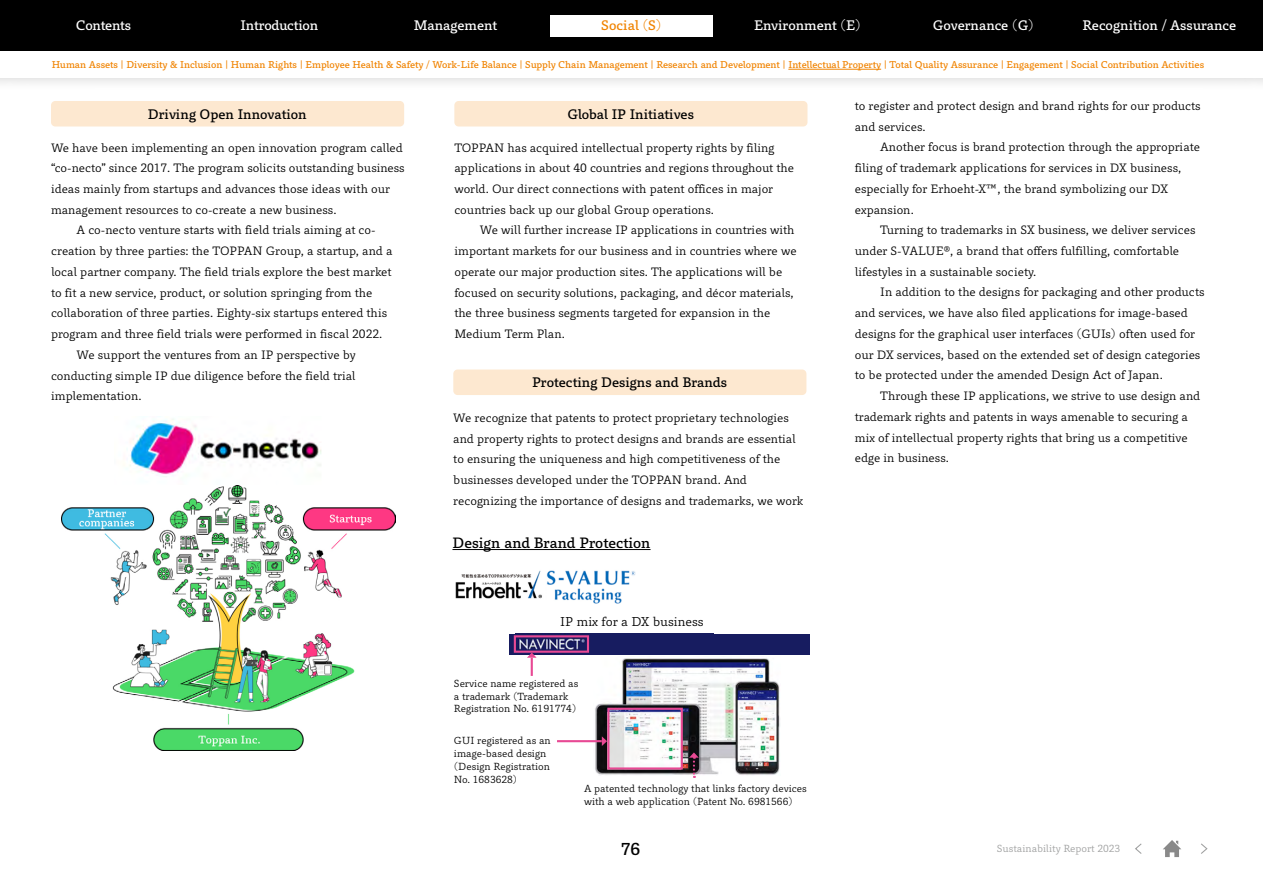
<style>
.page{position:relative;width:1263px;height:893px;background:#fff}
.page>*{position:absolute;margin:0;border:0;box-sizing:border-box;transform-origin:0 0}
.t1{font:15.9px "P Bunkyu Go Pr 6 N DB";color:#000}
.t2{font:13.8px "P Bunkyu Go Pr 6 N DB";color:#000}
.t3{font:12.75px "P Bunkyu Go Pr 6 N DB";letter-spacing:-.01em;color:#fff}
.t4{font:12.75px "P Bunkyu Go Pr 6 N DB";color:#000}
.t5{font:12.75px "P Bunkyu Go Pr 6 N DB";color:#f08300}
.t6{font:12px "Toppan Bunkyu Gothic Pr 6 N";color:#000}
.t7{font:11.25px/20.7px "Toppan Bunkyu Gothic Pr 6 N";color:#000}
.t8{font:9.6px/12.8px "Toppan Bunkyu Gothic Pr 6 N";color:#000}
.t9{font:9.6px "P Bunkyu Go Pr 6 N R";color:#9fa0a0}
.t10{font:9.15px "P Bunkyu Go Pr 6 N DB";color:#f08300}
</style>
<div class="page">
<svg style="left:1135px;top:843px;width:7px;height:11px"></svg>
<svg style="left:1201px;top:843px;width:7px;height:11px"></svg>
<svg style="left:1163px;top:840px;width:18px;height:17px"></svg>
<hr style="left:452px;top:549px;width:198px;height:1px;background:#000">
<img style="left:129px;top:419px;width:192px;height:67px">
<img style="left:62px;top:486px;width:334px;height:264px">
<div style="left:51px;top:101px;width:353px;height:25px;background:#fde8d0;border-radius:4px"></div>
<div style="left:454px;top:101px;width:353px;height:25px;background:#fde8d0;border-radius:4px"></div>
<div style="left:453px;top:369px;width:353px;height:26px;background:#fde8d0;border-radius:4px"></div>
<img style="left:593px;top:658px;width:187px;height:117px">
<div style="left:509px;top:634px;width:300px;height:20px;background:#171c60"></div>
<img style="left:518px;top:636px;width:72px;height:18px">
<div style="left:514px;top:635px;width:75px;height:18px;border:2px solid #e84994"></div>
<div style="left:607px;top:708px;width:76px;height:62px;border:2px solid #e84994"></div>
<svg style="left:527px;top:652px;width:10px;height:24px"></svg>
<svg style="left:689px;top:752px;width:10px;height:26px"></svg>
<hr style="left:557px;top:740px;width:45px;height:2px;background:#e84994">
<svg style="left:602px;top:736px;width:5px;height:10px"></svg>
<img style="left:455px;top:570px;width:181px;height:34px">
<div style="left:0;top:37px;width:1263px;height:55px;background:#000;opacity:.2"></div>
<div style="left:0;top:51px;width:1263px;height:27px;background:#fff"></div>
<div style="left:0;top:0;width:1263px;height:51px;background:#000"></div>
<div style="left:550px;top:15px;width:163px;height:21px;background:#fff"></div>
<hr style="left:788px;top:69px;width:93px;height:1px;background:#f08300">
<p class="t3" style="left:76px;top:19px;width:57px">Contents</p>
<p class="t3" style="left:241px;top:19px;width:79px">Introduction</p>
<p class="t3" style="left:414px;top:19px;width:85px">Management</p>
<p class="t5" style="left:601px;top:19px;width:62px">Social (S)</p>
<p class="t3" style="left:754px;top:19px;width:108px">Environment (E)</p>
<p class="t3" style="left:933px;top:19px;width:102px">Governance (G)</p>
<p class="t3" style="left:1082px;top:19px;width:155px">Recognition / Assurance</p>
<p class="t10" style="left:52px;top:59px;width:1154px">Human Assets | Diversity &amp; Inclusion | Human Rights | Employee Health &amp; Safety / Work-Life Balance | Supply Chain Management | Research and Development | Intellectual Property | Total Quality Assurance | Engagement | Social Contribution Activities</p>
<p class="t4" style="left:148px;top:107px;width:160px">Driving Open Innovation</p>
<p class="t7" style="left:51px;top:137px;width:353px">We have been implementing an open innovation program called</p>
<p class="t7" style="left:51px;top:158px;width:355px">“co-necto” since 2017. The program solicits outstanding business</p>
<p class="t7" style="left:51px;top:179px;width:341px">ideas mainly from startups and advances those ideas with our</p>
<p class="t7" style="left:51px;top:199px;width:287px">management resources to co-create a new business.</p>
<p class="t7" style="left:77px;top:220px;width:301px">A co-necto venture starts with field trials aiming at co-</p>
<p class="t7" style="left:51px;top:241px;width:343px">creation by three parties: the TOPPAN Group, a startup, and a</p>
<p class="t7" style="left:51px;top:262px;width:342px">local partner company. The field trials explore the best market</p>
<p class="t7" style="left:51px;top:282px;width:323px">to fit a new service, product, or solution springing from the</p>
<p class="t7" style="left:51px;top:303px;width:338px">collaboration of three parties. Eighty-six startups entered this</p>
<p class="t7" style="left:51px;top:324px;width:333px">program and three field trials were performed in fiscal 2022.</p>
<p class="t7" style="left:77px;top:345px;width:281px">We support the ventures from an IP perspective by</p>
<p class="t7" style="left:51px;top:365px;width:306px">conducting simple IP due diligence before the field trial</p>
<p class="t7" style="left:51px;top:386px;width:92px">implementation.</p>
<p class="t4" style="left:567px;top:107px;width:128px">Global IP Initiatives</p>
<p class="t7" style="left:454px;top:137px;width:341px">TOPPAN has acquired intellectual property rights by filing applications in about 40 countries and regions throughout the world. Our direct connections with patent offices in major countries back up our global Group operations.</p>
<p class="t7" style="left:454px;top:220px;width:344px;text-indent:26px">We will further increase IP applications in countries with important markets for our business and in countries where we operate our major production sites. The applications will be focused on security solutions, packaging, and décor materials, the three business segments targeted for expansion in the Medium Term Plan.</p>
<p class="t4" style="left:532px;top:375px;width:196px">Protecting Designs and Brands</p>
<p class="t7" style="left:453px;top:408px;width:352px">We recognize that patents to protect proprietary technologies and property rights to protect designs and brands are essential to ensuring the uniqueness and high competitiveness of the businesses developed under the TOPPAN brand. And recognizing the importance of designs and trademarks, we work</p>
<p class="t2" style="left:452px;top:535px;width:200px">Design and Brand Protection</p>
<p class="t6" style="left:560px;top:615px;width:145px">IP mix for a DX business</p>
<p class="t8" style="left:454px;top:677px;width:126px">Service name registered as a trademark (Trademark<br>Registration No. 6191774)</p>
<p class="t8" style="left:454px;top:735px;width:98px">GUI registered as an image-based design (Design Registration<br>No. 1683628)</p>
<p class="t8" style="left:584px;top:782px;width:224px">A patented technology that links factory devices with a web application (Patent No. 6981566)</p>
<p class="t7" style="left:855px;top:96px;width:347px">to register and protect design and brand rights for our products and services.</p>
<p class="t7" style="left:855px;top:137px;width:347px;text-indent:26px">Another focus is brand protection through the appropriate filing of trademark applications for services in DX business, especially for Erhoeht-XTM, the brand symbolizing our DX expansion.</p>
<p class="t7" style="left:855px;top:220px;width:342px;text-indent:26px">Turning to trademarks in SX business, we deliver services under S-VALUE®, a brand that offers fulfilling, comfortable lifestyles in a sustainable society.</p>
<p class="t7" style="left:855px;top:282px;width:351px;text-indent:26px">In addition to the designs for packaging and other products and services, we have also filed applications for image-based designs for the graphical user interfaces (GUIs) often used for our DX services, based on the extended set of design categories to be protected under the amended Design Act of Japan.</p>
<p class="t7" style="left:855px;top:386px;width:347px;text-indent:26px">Through these IP applications, we strive to use design and trademark rights and patents in ways amenable to securing a mix of intellectual property rights that bring us a competitive edge in business.</p>
<h1 class="t1" style="left:621px;top:840px;width:21px">76</h1>
<p class="t9" style="left:997px;top:843px;width:125px">Sustainability Report 2023</p>
</div>
